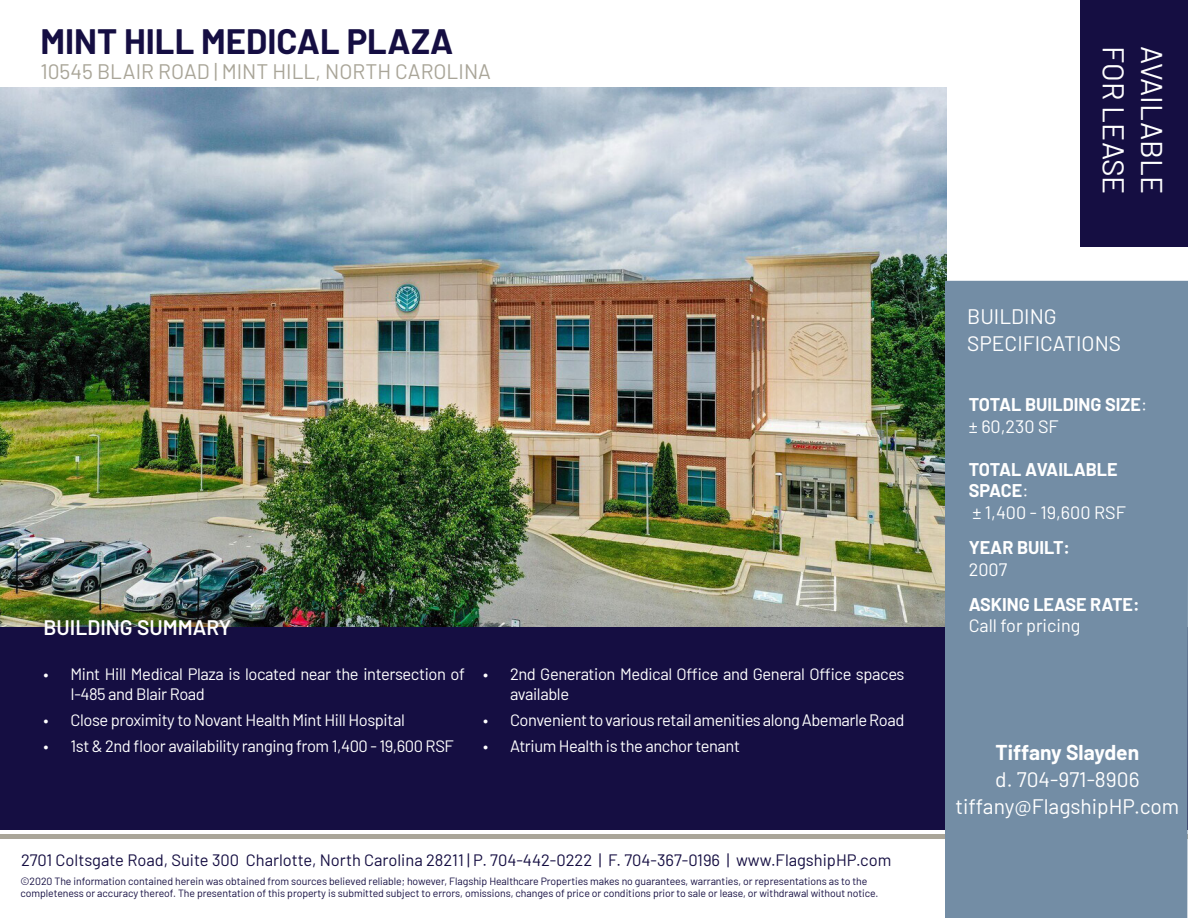
<style>
.page{position:relative;width:1188px;height:918px;background:#fff}
.page>*{position:absolute;margin:0;border:0;box-sizing:border-box;transform-origin:0 0}
.t1{font:700 34.5px "Barlow";color:#150e42}
.t2{font:30px "Barlow";color:#fff}
.t3{font:21px "Barlow";color:#fff}
.t4{font:21px "Barlow";color:#a9a598}
.t5{font:600 21px "Barlow";color:#fff}
.t6{font:700 21px "Barlow";color:#fff}
.t7{font:700 18px/21.6px "Barlow";color:#fff}
.t8{font:18px "Barlow";color:#fff}
.t9{font:16.5px/19.5px "Barlow";letter-spacing:-.025em;color:#fff}
.t10{font:16.5px "Barlow";color:#150e42}
.t11{font:10.5px/12px "Barlow";letter-spacing:-.005em;color:#150e42}
.s1{font-weight:400}
</style>
<div class="page">
<img style="left:0;top:87px;width:947px;height:540px">
<div style="left:0;top:627px;width:1188px;height:203px;background:#150e42"></div>
<hr style="left:0;top:835px;width:1188px;height:4px;background:#a9a598">
<div style="left:945px;top:281px;width:243px;height:637px;background:#738da5"></div>
<div style="left:38px;top:606px;width:201px;height:30px;background:#231f20;opacity:.75"></div>
<div style="left:1080px;top:0;width:108px;height:246px;background:#150e42"></div>
<p class="t1" style="left:40px;top:16px;width:414px">MINT HILL MEDICAL PLAZA</p>
<p class="t4" style="left:40px;top:56px;width:452px">10545 BLAIR ROAD | MINT HILL, NORTH CAROLINA</p>
<p class="t5" style="left:44px;top:612px;width:189px">BUILDING SUMMARY</p>
<p class="t9" style="left:70px;top:663px;width:396px;text-indent:-27px">• Mint Hill Medical Plaza is located near the intersection of<br>I-485 and Blair Road</p>
<p class="t9" style="left:44px;top:709px;width:363px">• Close proximity to Novant Health Mint Hill Hospital</p>
<p class="t9" style="left:44px;top:735px;width:412px">• 1st &amp; 2nd floor availability ranging from 1,400 - 19,600 RSF</p>
<p class="t9" style="left:510px;top:663px;width:396px;text-indent:-27px">• 2nd Generation Medical Office and General Office spaces available</p>
<p class="t9" style="left:483px;top:709px;width:423px">• Convenient to various retail amenities along Abemarle Road</p>
<p class="t9" style="left:483px;top:735px;width:259px">• Atrium Health is the anchor tenant</p>
<p class="t10" style="left:21px;top:848px;width:872px">2701 Coltsgate Road, Suite 300 Charlotte, North Carolina 28211 | P. 704-442-0222 | F. 704-367-0196 | www.FlagshipHP.com</p>
<p class="t11" style="left:21px;top:874px;width:859px">©2020 The information contained herein was obtained from sources believed reliable; however, Flagship Healthcare Properties makes no guarantees, warranties, or representations as to the completeness or accuracy thereof. The presentation of this property is submitted subject to errors, omissions, changes of price or conditions prior to sale or lease, or withdrawal without notice.</p>
<p class="t2" style="left:1135px;top:46px;width:149px;rotate:90deg">FOR LEASE</p>
<p class="t2" style="left:1174px;top:46px;width:150px;rotate:90deg">AVAILABLE</p>
<p class="t3" style="left:967px;top:301px;width:91px">BUILDING</p>
<p class="t3" style="left:967px;top:328px;width:155px">SPECIFICATIONS</p>
<p class="t7" style="left:969px;top:392px;width:180px">TOTAL BUILDING SIZE<span class="s1">:</span></p>
<p class="t8" style="left:969px;top:413px;width:92px">± 60,230 SF</p>
<p class="t7" style="left:969px;top:457px;width:150px">TOTAL AVAILABLE<br>SPACE<span class="s1">:</span></p>
<p class="t8" style="left:972px;top:499px;width:155px">± 1,400 - 19,600 RSF</p>
<p class="t7" style="left:969px;top:535px;width:103px">YEAR BUILT:</p>
<p class="t8" style="left:969px;top:556px;width:40px">2007</p>
<p class="t7" style="left:969px;top:592px;width:172px">ASKING LEASE RATE:</p>
<p class="t8" style="left:969px;top:613px;width:113px">Call for pricing</p>
<p class="t6" style="left:996px;top:737px;width:145px">Tiffany Slayden</p>
<p class="t3" style="left:995px;top:764px;width:146px">d. 704-971-8906</p>
<p class="t3" style="left:955px;top:791px;width:225px">tiffany@FlagshipHP.com</p>
</div>
